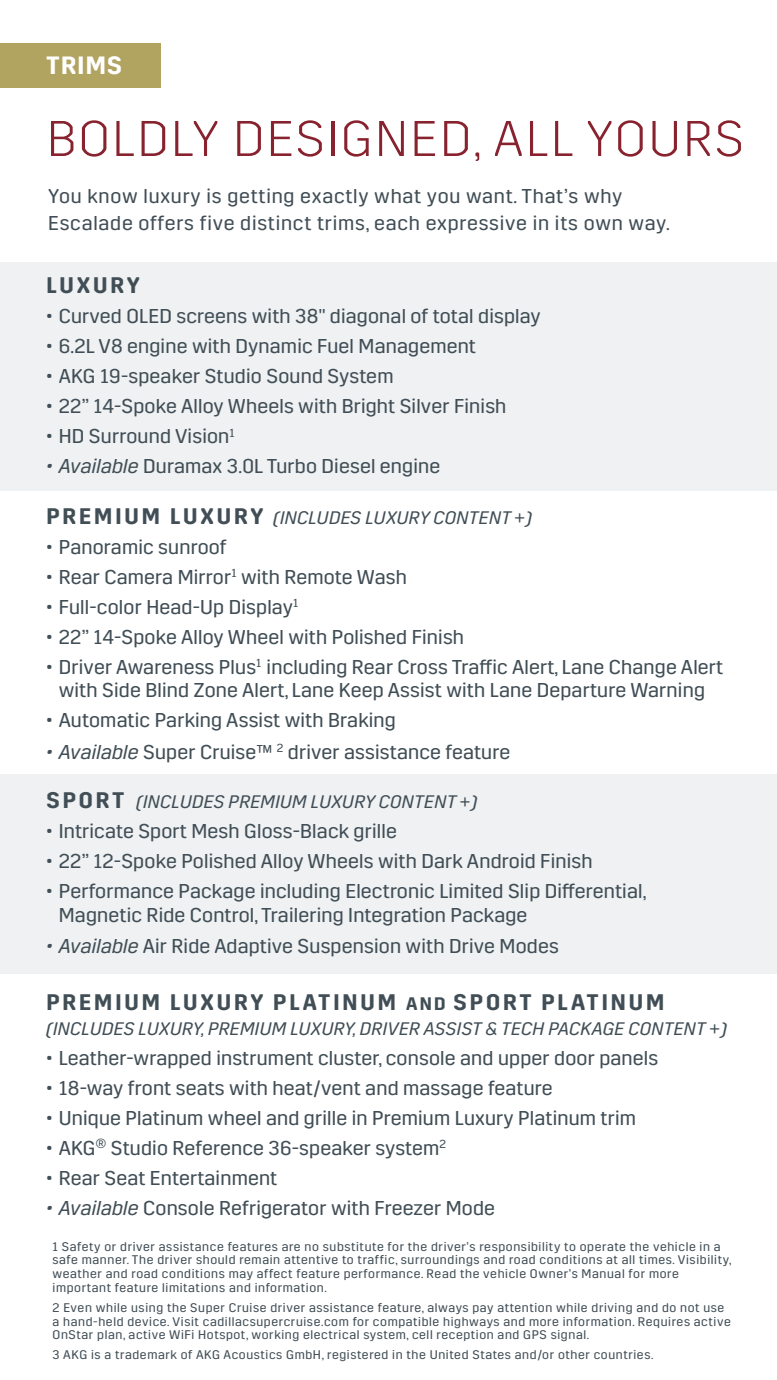
<style>
.page{position:relative;width:777px;height:1380px;background:#fff}
.page>*{position:absolute;margin:0;border:0;box-sizing:border-box;transform-origin:0 0}
.t1{font:300 50px "Cadillac Sans A";letter-spacing:.05em;color:#87222e}
.t2{font:600 25px "Cadillac Sans A";letter-spacing:.05em;color:#fff}
.t3{font:600 22.5px "Cadillac Sans A";letter-spacing:.13em;color:#414e56}
.t4{font:20px/23.8px "Cadillac Sans A";letter-spacing:.01em;color:#414e56;text-align:center}
.t5{font:20px/26.9px "Cadillac Sans A";letter-spacing:.04em;color:#414e56}
.t6{font:italic 18.12px "Cadillac Sans A";letter-spacing:.02em;color:#414e56}
.t7{font:12.5px/13.8px "Cadillac Sans A";letter-spacing:.05em;color:#414e56}
.s1{font-style:italic}
.s2{font-weight:600;font-style:normal;font-size:22.5px}
.s3{font-size:18.12px}
</style>
<div class="page">
<div style="left:0;top:262px;width:776px;height:228px;background:#eff1f3"></div>
<div style="left:0;top:774px;width:776px;height:199px;background:#eff1f3"></div>
<div style="left:0;top:43px;width:160px;height:44px;background:#b1a460"></div>
<p class="t2" style="left:46px;top:51px;width:77px">TRIMS</p>
<h1 class="t1" style="left:47px;top:111px;width:698px">BOLDLY DESIGNED, ALL YOURS</h1>
<p class="t5" style="left:48px;top:183px;width:623px">You know luxury is getting exactly what you want. That’s why<br>Escalade offers five distinct trims, each expressive in its own way.</p>
<p class="t3" style="left:46px;top:273px;width:95px">LUXURY</p>
<p class="t4" style="left:46px;top:305px;width:496px">• Curved OLED screens with 38" diagonal of total display</p>
<p class="t4" style="left:46px;top:335px;width:431px">• 6.2L V8 engine with Dynamic Fuel Management</p>
<p class="t4" style="left:46px;top:365px;width:348px">• AKG 19-speaker Studio Sound System</p>
<p class="t4" style="left:46px;top:395px;width:461px">• 22” 14-Spoke Alloy Wheels with Bright Silver Finish</p>
<p class="t4" style="left:46px;top:425px;width:190px">• HD Surround Vision<sup>1</sup></p>
<p class="t4" style="left:46px;top:455px;width:395px"><span class="s1">• Available</span> Duramax 3.0L Turbo Diesel engine</p>
<p class="t6" style="left:46px;top:507px;width:487px"><span class="s2">PREMIUM LUXURY</span> (INCLUDES LUXURY CONTENT +)</p>
<p class="t4" style="left:46px;top:535px;width:182px">• Panoramic sunroof</p>
<p class="t4" style="left:46px;top:565px;width:362px">• Rear Camera Mirror<sup>1</sup> with Remote Wash</p>
<p class="t4" style="left:46px;top:595px;width:253px">• Full-color Head-Up Display<sup>1</sup></p>
<p class="t4" style="left:46px;top:625px;width:419px">• 22” 14-Spoke Alloy Wheel with Polished Finish</p>
<p class="t4" style="left:46px;top:655px;width:678px">• Driver Awareness Plus<sup>1</sup> including Rear Cross Traffic Alert, Lane Change Alert with Side Blind Zone Alert, Lane Keep Assist with Lane Departure Warning</p>
<p class="t4" style="left:46px;top:709px;width:351px">• Automatic Parking Assist with Braking</p>
<p class="t4" style="left:46px;top:740px;width:465px"><span class="s1">• Available</span> Super Cruise™ <sup>2</sup> driver assistance feature</p>
<p class="t6" style="left:46px;top:792px;width:432px"><span class="s2">SPORT</span> (INCLUDES PREMIUM LUXURY CONTENT +)</p>
<p class="t4" style="left:46px;top:819px;width:352px">• Intricate Sport Mesh Gloss-Black grille</p>
<p class="t4" style="left:46px;top:849px;width:547px">• 22” 12-Spoke Polished Alloy Wheels with Dark Android Finish</p>
<p class="t4" style="left:59px;top:879px;width:589px;text-align:left;text-indent:-12px">• Performance Package including Electronic Limited Slip Differential,<br>Magnetic Ride Control, Trailering Integration Package</p>
<p class="t4" style="left:46px;top:934px;width:514px"><span class="s1">• Available</span> Air Ride Adaptive Suspension with Drive Modes</p>
<p class="t3" style="left:46px;top:989px;width:619px">PREMIUM LUXURY PLATINUM <span class="s3">AND</span> SPORT PLATINUM</p>
<p class="t6" style="left:46px;top:1018px;width:682px">(INCLUDES LUXURY, PREMIUM LUXURY, DRIVER ASSIST &amp; TECH PACKAGE CONTENT +)</p>
<p class="t4" style="left:46px;top:1046px;width:613px">• Leather-wrapped instrument cluster, console and upper door panels</p>
<p class="t4" style="left:46px;top:1076px;width:508px">• 18-way front seats with heat/vent and massage feature</p>
<p class="t4" style="left:46px;top:1106px;width:591px">• Unique Platinum wheel and grille in Premium Luxury Platinum trim</p>
<p class="t4" style="left:46px;top:1136px;width:401px">• AKG® Studio Reference 36-speaker system<sup>2</sup></p>
<p class="t4" style="left:46px;top:1166px;width:232px">• Rear Seat Entertainment</p>
<p class="t4" style="left:46px;top:1196px;width:450px"><span class="s1">• Available</span> Console Refrigerator with Freezer Mode</p>
<p class="t7" style="left:52px;top:1239px;width:680px">1 Safety or driver assistance features are no substitute for the driver’s responsibility to operate the vehicle in a safe manner. The driver should remain attentive to traffic, surroundings and road conditions at all times. Visibility, weather and road conditions may affect feature performance. Read the vehicle Owner’s Manual for more important feature limitations and information.</p>
<p class="t7" style="left:52px;top:1301px;width:679px">2 Even while using the Super Cruise driver assistance feature, always pay attention while driving and do not use a hand-held device. Visit cadillacsupercruise.com for compatible highways and more information. Requires active<br>OnStar plan, active WiFi Hotspot, working electrical system, cell reception and GPS signal.</p>
<p class="t7" style="left:52px;top:1348px;width:602px">3 AKG is a trademark of AKG Acoustics GmbH, registered in the United States and/or other countries.</p>
</div>
